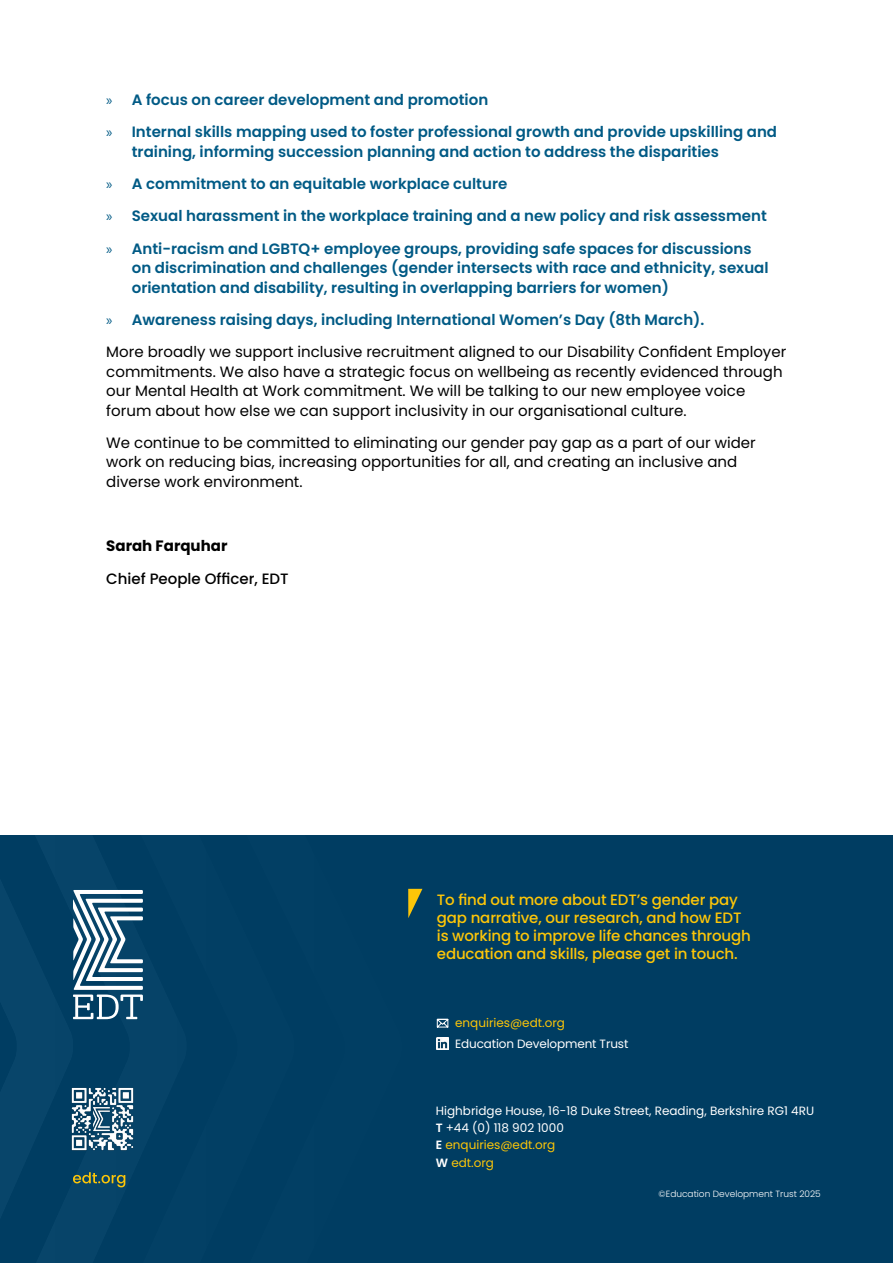
<style>
.page{position:relative;width:893px;height:1263px;background:#fff}
.page>*{position:absolute;margin:0;border:0;box-sizing:border-box;transform-origin:0 0}
.t1{font:15px/19.5px "Poppins";color:#000}
.t2{font:600 15px/32.2px "Poppins";color:#005a85}
.t3{font:500 15px/18px "Poppins";letter-spacing:-.01em;color:#fdc608}
.t4{font:500 15px "Poppins";color:#000}
.t5{font:700 15px "Poppins";color:#000}
.t6{font:12px/17.1px "Poppins";color:#fff}
.t7{font:12px "Poppins";color:#fdc608}
.t8{font:300 9px "Poppins";color:#fff}
.s1{font-family:"Myriad Pro";font-weight:400}
.s2{font-family:"Myriad Pro";color:#005a85}
.s3{font-weight:600;color:#005a85}
.s4{font-weight:600}
.s5{color:#fdc608}
</style>
<div class="page">
<div style="left:0;top:836px;width:893px;height:427px;background:#003d62"></div>
<svg style="left:437px;top:1037px;width:12px;height:12px"></svg>
<svg style="left:436px;top:1019px;width:13px;height:9px"></svg>
<svg style="left:408px;top:889px;width:14px;height:29px"></svg>
<svg style="left:71px;top:889px;width:72px;height:299px"></svg>
<p class="t2" style="left:106px;top:84px;width:672px"><span class="s1">»</span> A focus on career development and promotion<br><span class="s1">»</span> Internal skills mapping used to foster professional growth and provide upskilling and</p>
<p class="t2" style="left:106px;top:135px;width:662px;text-indent:26px">training, informing succession planning and action to address the disparities<br><span class="s1">»</span> A commitment to an equitable workplace culture<br><span class="s1">»</span> Sexual harassment in the workplace training and a new policy and risk assessment <span class="s1">»</span> Anti-racism and LGBTQ+ employee groups, providing safe spaces for discussions</p>
<p class="t2" style="left:132px;top:258px;width:638px;line-height:19.5px">on discrimination and challenges (gender intersects with race and ethnicity, sexual orientation and disability, resulting in overlapping barriers for women)</p>
<p class="t1" style="left:106px;top:303px;width:681px;line-height:32.2px"><span class="s2">»</span> <span class="s3">Awareness raising days, including International Women’s Day (8th March).<br></span>More broadly we support inclusive recruitment aligned to our Disability Confident Employer</p>
<p class="t1" style="left:106px;top:362px;width:678px">commitments. We also have a strategic focus on wellbeing as recently evidenced through our Mental Health at Work commitment. We will be talking to our new employee voice forum about how else we can support inclusivity in our organisational culture.</p>
<p class="t1" style="left:106px;top:433px;width:651px">We continue to be committed to eliminating our gender pay gap as a part of our wider work on reducing bias, increasing opportunities for all, and creating an inclusive and diverse work environment.</p>
<p class="t5" style="left:106px;top:537px;width:123px">Sarah Farquhar</p>
<p class="t4" style="left:106px;top:570px;width:184px">Chief People Officer, EDT</p>
<p class="t3" style="left:437px;top:891px;width:316px">To find out more about EDT’s gender pay gap narrative, our research, and how EDT is working to improve life chances through education and skills, please get in touch.</p>
<p class="t7" style="left:455px;top:1016px;width:111px">enquiries@edt.org</p>
<p class="t6" style="left:455px;top:1035px;width:175px">Education Development Trust</p>
<p class="t6" style="left:436px;top:1102px;width:380px">Highbridge House, 16-18 Duke Street, Reading, Berkshire RG1 4RU<br><span class="s4">T</span> +44 (0) 118 902 1000<br><span class="s4">E</span> <span class="s5">enquiries@edt.org<br></span><span class="s4">W</span> <span class="s5">edt.org</span></p>
<p class="t8" style="left:659px;top:1189px;width:164px">©Education Development Trust 2025</p>
</div>
